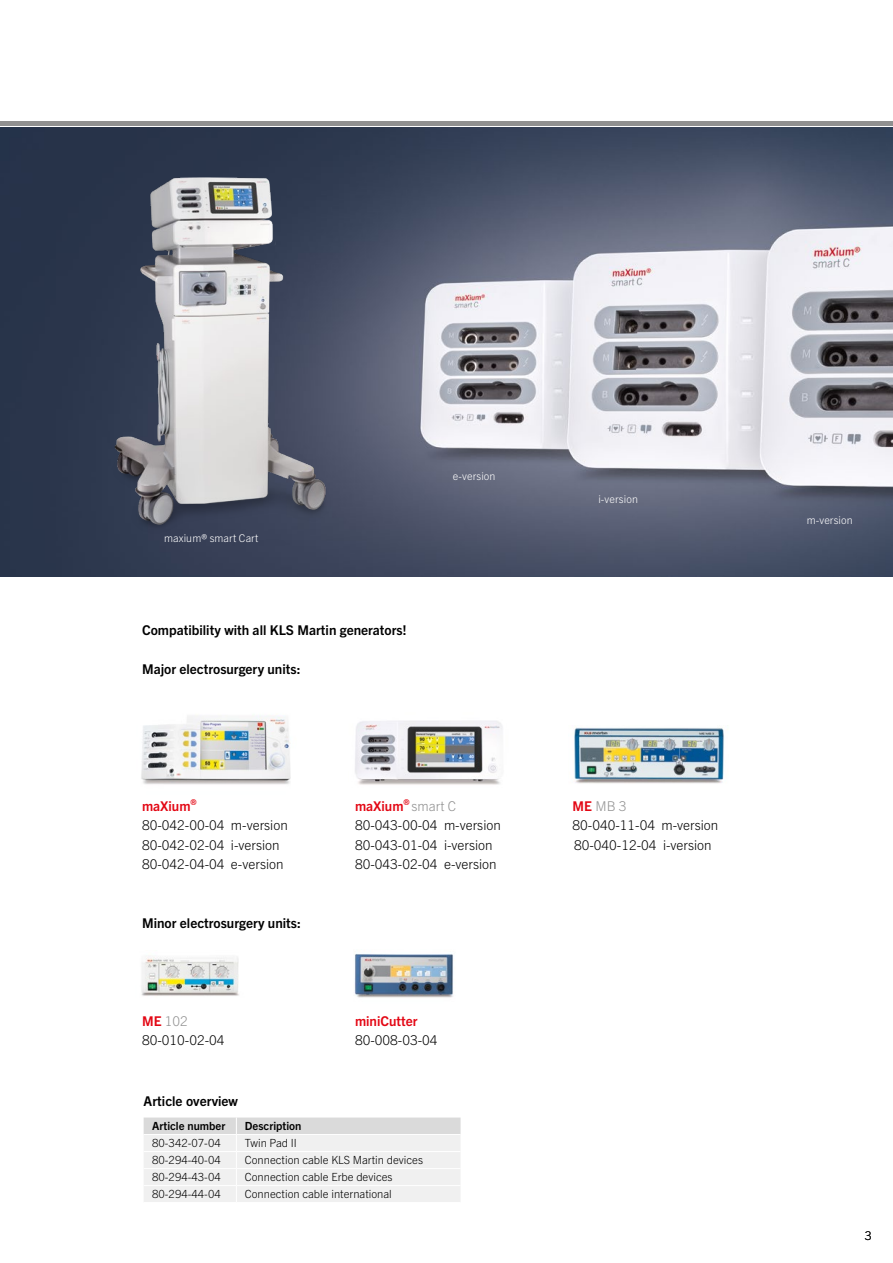
<style>
.page{position:relative;width:893px;height:1263px;background:#fff}
.page>*{position:absolute;margin:0;border:0;box-sizing:border-box;transform-origin:0 0}
.t1{font:300 13.5px "Trade Gothic Next LT Pro";color:#000}
.t2{font:700 13.5px "Trade Gothic Next LT Pro";color:#000}
.t3{font:700 13.5px "Trade Gothic Next LT Pro";color:#e30613}
.t4{font:300 13.5px "Trade Gothic Next LT Pro";color:#909090}
.t5{font:300 12px "Trade Gothic Next LT Pro";color:#000}
.t6{font:300 11.25px "Trade Gothic Next LT Pro";color:#000}
.t7{font:700 11.25px "Trade Gothic Next LT Pro";color:#000}
.t8{font:300 10.8px "Trade Gothic Next LT Pro";letter-spacing:.01em;color:#fff}
.s1{font-weight:300;color:#909090}
.s2{font-weight:700;color:#e30613}
</style>
<div class="page">
<img style="left:141px;top:715px;width:150px;height:70px">
<img style="left:355px;top:721px;width:148px;height:64px">
<img style="left:574px;top:727px;width:150px;height:57px">
<img style="left:0;top:128px;width:893px;height:448px">
<img style="left:141px;top:957px;width:98px;height:39px">
<img style="left:354px;top:953px;width:100px;height:45px">
<img style="left:97px;top:153px;width:243px;height:392px">
<hr style="left:0;top:121px;width:893px;height:4px;background:#909090">
<svg style="left:144px;top:1117px;width:317px;height:85px"></svg>
<p class="t8" style="left:164px;top:531px;width:96px">maxium® smart Cart</p>
<p class="t2" style="left:142px;top:621px;width:266px">Compatibility with all KLS Martin generators!</p>
<p class="t2" style="left:142px;top:660px;width:160px">Major electrosurgery units:</p>
<p class="t8" style="left:453px;top:469px;width:44px">e-version</p>
<p class="t8" style="left:598px;top:491px;width:41px">i-version</p>
<p class="t3" style="left:142px;top:796px;width:56px">maXium<sup>®</sup></p>
<p class="t3" style="left:355px;top:796px;width:103px">maXium<sup>®</sup> <span class="s1">smart C</span></p>
<p class="t4" style="left:573px;top:796px;width:55px"><span class="s2">ME</span> MB 3</p>
<p class="t1" style="left:142px;top:816px;width:147px">80-042-00-04 m-version</p>
<p class="t1" style="left:355px;top:816px;width:147px">80-043-00-04 m-version</p>
<p class="t1" style="left:573px;top:816px;width:147px">80-040-11-04 m-version</p>
<p class="t1" style="left:142px;top:836px;width:139px">80-042-02-04 i-version</p>
<p class="t1" style="left:355px;top:836px;width:139px">80-043-01-04 i-version</p>
<p class="t1" style="left:574px;top:836px;width:139px">80-040-12-04 i-version</p>
<p class="t1" style="left:142px;top:855px;width:143px">80-042-04-04 e-version</p>
<p class="t1" style="left:355px;top:855px;width:143px">80-043-02-04 e-version</p>
<p class="t2" style="left:142px;top:914px;width:160px">Minor electrosurgery units:</p>
<p class="t4" style="left:142px;top:1011px;width:47px"><span class="s2">ME</span> 102</p>
<p class="t3" style="left:355px;top:1011px;width:64px">miniCutter</p>
<p class="t1" style="left:142px;top:1031px;width:84px">80-010-02-04</p>
<p class="t1" style="left:355px;top:1031px;width:84px">80-008-03-04</p>
<p class="t2" style="left:144px;top:1091px;width:96px">Article overview</p>
<p class="t7" style="left:152px;top:1118px;width:75px">Article number</p>
<p class="t7" style="left:245px;top:1118px;width:58px">Description</p>
<p class="t6" style="left:152px;top:1135px;width:70px">80-342-07-04</p>
<p class="t6" style="left:245px;top:1135px;width:54px">Twin Pad II</p>
<p class="t6" style="left:152px;top:1152px;width:70px">80-294-40-04</p>
<p class="t6" style="left:245px;top:1152px;width:180px">Connection cable KLS Martin devices</p>
<p class="t6" style="left:152px;top:1169px;width:70px">80-294-43-04</p>
<p class="t6" style="left:245px;top:1169px;width:149px">Connection cable Erbe devices</p>
<p class="t6" style="left:152px;top:1186px;width:70px">80-294-44-04</p>
<p class="t6" style="left:245px;top:1186px;width:148px">Connection cable international</p>
<p class="t8" style="left:807px;top:513px;width:48px">m-version</p>
<p class="t5" style="left:865px;top:1227px;width:8px">3</p>
</div>
